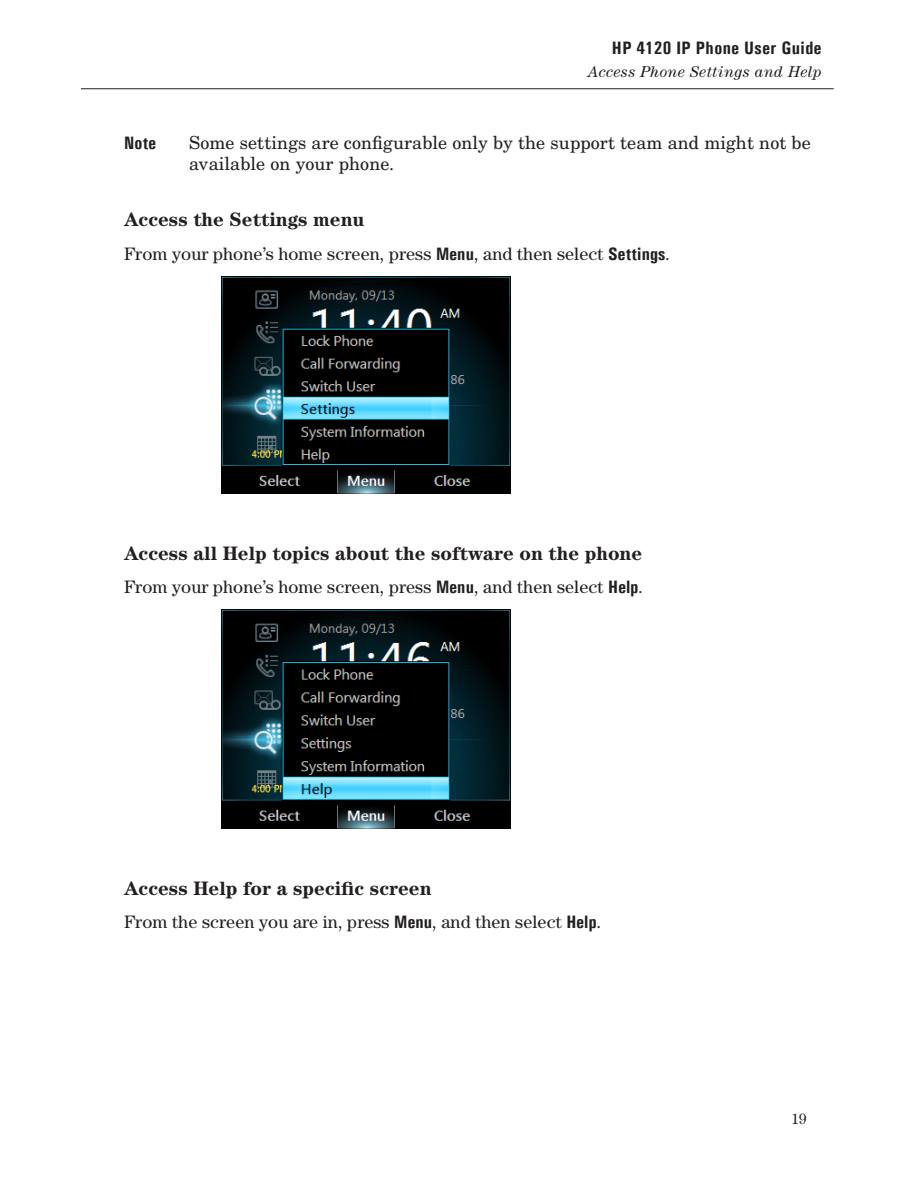
<style>
.page{position:relative;width:918px;height:1188px;background:#fff}
.page>*{position:absolute;margin:0;border:0;box-sizing:border-box;transform-origin:0 0}
.Heading2{font:700 19.5px "Century";color:#231f20}
.Paragraph{font:18px "Century";letter-spacing:.005em;color:#231f20}
.t1{font:18px/21px "New Century Schlbk";letter-spacing:.005em;color:#231f20}
.t2{font:700 18px "Univers Condensed";letter-spacing:.025em;color:#231f20}
.t3{font:italic 15.75px "Century";letter-spacing:.025em;color:#231f20}
.t4{font:15px "Century";color:#231f20}
.s1{font-family:"Univers Condensed";font-weight:700}
</style>
<div class="page">
<hr style="left:81px;top:88px;width:753px;height:1px;background:#231f20">
<img style="left:221px;top:276px;width:290px;height:217px">
<img style="left:221px;top:610px;width:290px;height:218px">
<p class="t2" style="left:612px;top:37px;width:211px">HP 4120 IP Phone User Guide</p>
<p class="t3" style="left:588px;top:63px;width:235px">Access Phone Settings and Help</p>
<p class="t2" style="left:124px;top:132px;width:33px">Note</p>
<p class="t1" style="left:189px;top:132px;width:623px">Some settings are configurable only by the support team and might not be available on your phone.</p>
<p class="Heading2" style="left:124px;top:208px;width:242px">Access the Settings menu</p>
<p class="Paragraph" style="left:124px;top:243px;width:547px">From your phone’s home screen, press <span class="s1">Menu</span>, and then select <span class="s1">Settings</span>.</p>
<p class="Heading2" style="left:124px;top:542px;width:520px">Access all Help topics about the software on the phone</p>
<p class="Paragraph" style="left:124px;top:577px;width:520px">From your phone’s home screen, press <span class="s1">Menu</span>, and then select <span class="s1">Help</span>.</p>
<p class="Heading2" style="left:124px;top:877px;width:309px">Access Help for a specific screen</p>
<p class="Paragraph" style="left:124px;top:912px;width:479px">From the screen you are in, press <span class="s1">Menu</span>, and then select <span class="s1">Help</span>.</p>
<p class="t4" style="left:792px;top:1110px;width:16px">19</p>
</div>
